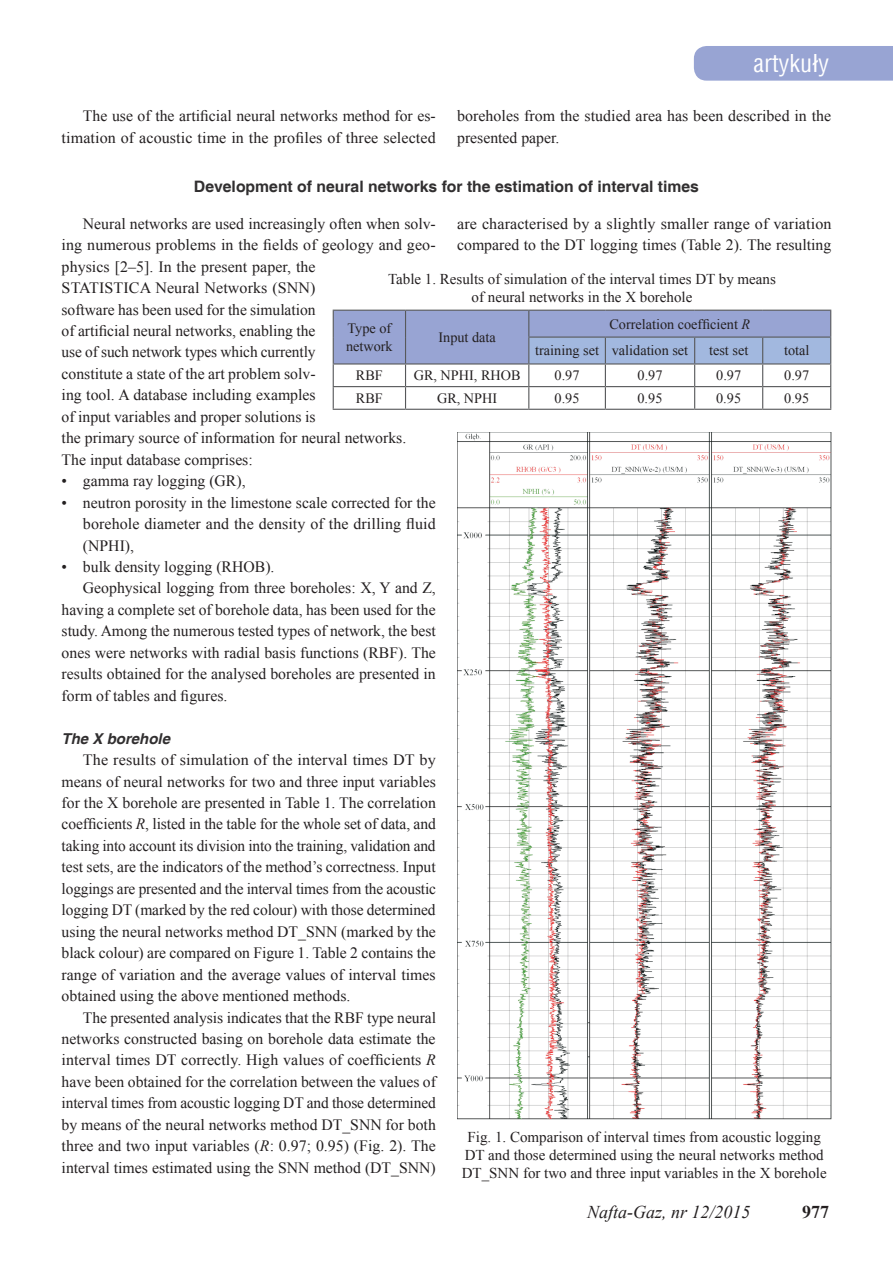
<style>
.page{position:relative;width:893px;height:1263px;background:#fff}
.page>*{position:absolute;margin:0;border:0;box-sizing:border-box;transform-origin:0 0}
.t1{font:24px "Switzerland Condensed";color:#fff}
.t2{font:italic 18px "Times New Roman";color:#231f20}
.t3{font:700 18px "Times New Roman";color:#231f20}
.t4{font:15.75px/21.5px "Times New Roman";color:#231f20}
.t5{font:700 15.75px "Helvetica";color:#312f30}
.t6{font:15px/18px "Times New Roman";color:#231f20;text-align:center}
.t7{font:italic 700 15px "Helvetica";color:#312f30}
.t8{font:14.25px/17.1px "Times New Roman";color:#231f20}
.s1{font-style:italic}
</style>
<div class="page">
<hr style="left:0;top:43px;width:1px;height:40px;background:#98a4d3">
<div style="left:694px;top:46px;width:199px;height:35px;background:#98a4d3"></div>
<hr style="left:333px;top:409px;width:73px;height:1px;background:#57585a">
<hr style="left:406px;top:409px;width:123px;height:1px;background:#57585a">
<hr style="left:529px;top:409px;width:76px;height:1px;background:#57585a">
<hr style="left:605px;top:409px;width:90px;height:1px;background:#57585a">
<hr style="left:695px;top:409px;width:68px;height:1px;background:#57585a">
<hr style="left:763px;top:409px;width:68px;height:1px;background:#57585a">
<svg style="left:333px;top:310px;width:498px;height:99px"></svg>
<hr style="left:529px;top:363px;width:76px;height:2px;background:#57585a">
<hr style="left:605px;top:363px;width:90px;height:2px;background:#57585a">
<hr style="left:695px;top:363px;width:68px;height:2px;background:#57585a">
<hr style="left:763px;top:363px;width:68px;height:2px;background:#57585a">
<img style="left:457px;top:432px;width:374px;height:688px">
<h1 class="t1" style="left:754px;top:48px;width:77px">artykuły</h1>
<p class="t4" style="left:62px;top:105px;width:376px;text-align:right">The use of the artificial neural networks method for es&shy;timation of acoustic time in the profiles of three selected</p>
<p class="t4" style="left:457px;top:105px;width:376px">boreholes from the studied area has been described in the presented paper.</p>
<p class="t5" style="left:194px;top:177px;width:506px">Development of neural networks for the estimation of interval times</p>
<p class="t4" style="left:62px;top:212px;width:376px;text-indent:21px">Neural networks are used increasingly often when solv&shy;ing numerous problems in the fields of geology and geo&shy;physics [2–5]. In the present paper, the<br>STATISTICA Neural Networks (SNN)<br>software has been used for the simulation<br>of artificial neural networks, enabling the<br>use of such network types which currently<br>constitute a state of the art problem solv-<br>ing tool. A database including examples<br>of input variables and proper solutions is<br>the primary source of information for neural networks.<br>The input database comprises:</p>
<p class="t4" style="left:62px;top:470px;width:185px">• gamma ray logging (GR),</p>
<p class="t4" style="left:83px;top:491px;width:354px;text-align:justify;text-indent:-21px">• neutron porosity in the limestone scale corrected for the borehole diameter and the density of the drilling fluid (NPHI),</p>
<p class="t4" style="left:62px;top:556px;width:214px">• bulk density logging (RHOB).</p>
<p class="t4" style="left:83px;top:577px;width:354px">Geophysical logging from three boreholes: X, Y and Z,</p>
<p class="t4" style="left:62px;top:599px;width:375px">having a complete set of borehole data, has been used for the</p>
<p class="t4" style="left:62px;top:620px;width:376px">study. Among the numerous tested types of network, the best</p>
<p class="t4" style="left:62px;top:641px;width:376px">ones were networks with radial basis functions (RBF). The</p>
<p class="t4" style="left:62px;top:663px;width:376px">results obtained for the analysed boreholes are presented in</p>
<p class="t4" style="left:62px;top:684px;width:167px">form of tables and figures.</p>
<p class="t7" style="left:62px;top:729px;width:110px">The X borehole</p>
<p class="t4" style="left:62px;top:749px;width:376px;text-align:justify;text-indent:21px">The results of simulation of the interval times DT by means of neural networks for two and three input variables for the X borehole are presented in Table 1. The correlation coefficients <span class="s1">R</span>, listed in the table for the whole set of data, and taking into account its division into the training, validation and test sets, are the indicators of the method’s correctness. Input loggings are presented and the interval times from the acoustic logging DT (marked by the red colour) with those determined using the neural networks method DT_SNN (marked by the black colour) are compared on Figure 1. Table 2 contains the range of variation and the average values of interval times obtained using the above mentioned methods.</p>
<p class="t4" style="left:62px;top:1006px;width:376px;text-align:justify;text-indent:21px">The presented analysis indicates that the RBF type neural networks constructed basing on borehole data estimate the interval times DT correctly. High values of coefficients <span class="s1">R </span>have been obtained for the correlation between the values of interval times from acoustic logging DT and those determined by means of the neural networks method DT_SNN for both three and two input variables (<span class="s1">R</span>: 0.97; 0.95) (Fig. 2). The interval times estimated using the SNN method (DT_SNN)</p>
<p class="t4" style="left:457px;top:212px;width:376px">are characterised by a slightly smaller range of variation compared to the DT logging times (Table 2). The resulting</p>
<p class="t6" style="left:388px;top:269px;width:389px">Table 1. Results of simulation of the interval times DT by means of neural networks in the X borehole</p>
<p class="t8" style="left:346px;top:320px;width:48px">Type of network</p>
<p class="t8" style="left:438px;top:328px;width:59px">Input data</p>
<p class="t8" style="left:535px;top:310px;width:216px;line-height:26.8px;text-indent:74px">Correlation coefficient <span class="s1">R </span>training set validation set</p>
<p class="t8" style="left:709px;top:342px;width:41px">test set</p>
<p class="t8" style="left:784px;top:342px;width:27px">total</p>
<p class="t8" style="left:356px;top:367px;width:28px">RBF</p>
<p class="t8" style="left:414px;top:367px;width:108px">GR, NPHI, RHOB</p>
<p class="t8" style="left:555px;top:367px;width:26px">0.97</p>
<p class="t8" style="left:637px;top:367px;width:26px">0.97</p>
<p class="t8" style="left:716px;top:367px;width:26px">0.97</p>
<p class="t8" style="left:784px;top:367px;width:26px">0.97</p>
<p class="t8" style="left:356px;top:389px;width:28px">RBF</p>
<p class="t8" style="left:437px;top:389px;width:62px">GR, NPHI</p>
<p class="t8" style="left:555px;top:389px;width:26px">0.95</p>
<p class="t8" style="left:637px;top:389px;width:26px">0.95</p>
<p class="t8" style="left:716px;top:389px;width:26px">0.95</p>
<p class="t8" style="left:784px;top:389px;width:26px">0.95</p>
<p class="t6" style="left:462px;top:1127px;width:366px">Fig. 1. Comparison of interval times from acoustic logging<br>DT and those determined using the neural networks method<br>DT_SNN for two and three input variables in the X borehole</p>
<p class="t2" style="left:587px;top:1200px;width:165px">Nafta-Gaz, nr 12/2015</p>
<p class="t3" style="left:802px;top:1199px;width:28px">977</p>
</div>
